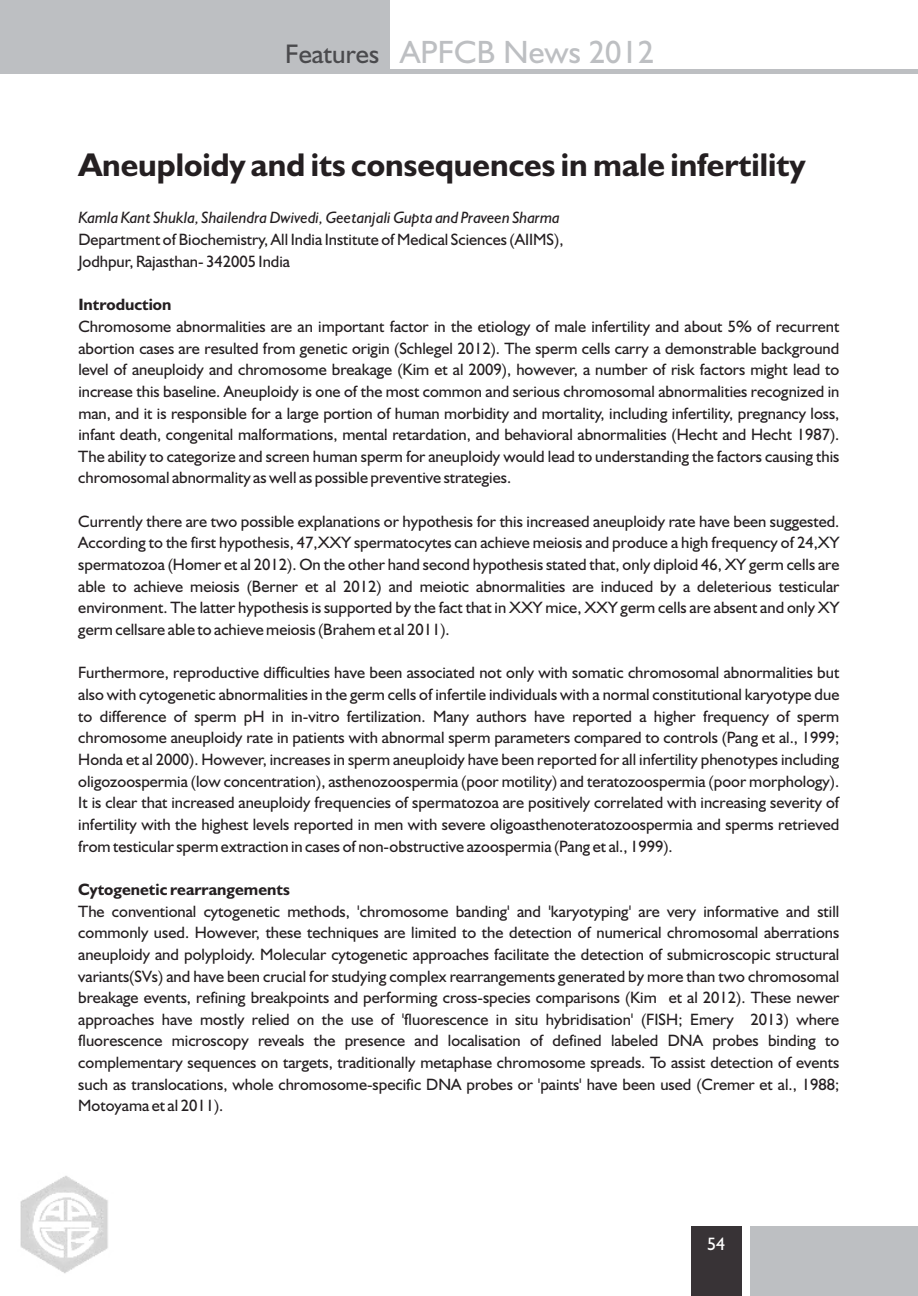
<style>
.page{position:relative;width:918px;height:1296px;background:#fff}
.page>*{position:absolute;margin:0;border:0;box-sizing:border-box;transform-origin:0 0}
.t1{font:700 33px "Humanist 521 BT";color:#241f21}
.t2{font:32.4px "Humanist 521 BT";color:#bdbfc2}
.t3{font:18px "Humanist 521 BT";color:#fff}
.t4{font:16.5px/21.6px "Humanist 521 BT";color:#241f21;text-align:justify}
.t5{font:italic 16.5px "Humanist 521 BT";color:#241f21}
.t6{font:700 16.5px "Humanist 521 BT";color:#241f21}
.s1{font-size:27px;color:#4a4a4d}
</style>
<div class="page">
<img style="left:20px;top:1176px;width:88px;height:98px">
<div style="left:750px;top:1227px;width:168px;height:69px;background:#bdbfc2"></div>
<div style="left:691px;top:1227px;width:51px;height:69px;background:#383336"></div>
<div style="left:0;top:0;width:390px;height:69px;background:#bdbfc2"></div>
<div style="left:0;top:69px;width:918px;height:5px;background:#bdbfc2"></div>
<h2 class="t2" style="left:285px;top:38px;width:371px"><span class="s1">Features</span> APFCB News 2012</h2>
<h1 class="t1" style="left:78px;top:151px;width:729px">Aneuploidy and its consequences in male infertility</h1>
<p class="t5" style="left:78px;top:211px;width:483px">Kamla Kant Shukla, Shailendra Dwivedi, Geetanjali Gupta and Praveen Sharma</p>
<p class="t4" style="left:78px;top:230px;width:487px">Department of Biochemistry, All India Institute of Medical Sciences (AIIMS),<br>Jodhpur, Rajasthan- 342005 India</p>
<p class="t6" style="left:78px;top:298px;width:95px">Introduction</p>
<p class="t4" style="left:78px;top:317px;width:763px">Chromosome abnormalities are an important factor in the etiology of male infertility and about 5% of recurrent abortion cases are resulted from genetic origin (Schlegel 2012). The sperm cells carry a demonstrable background level of aneuploidy and chromosome breakage (Kim et al 2009), however, a number of risk factors might lead to increase this baseline. Aneuploidy is one of the most common and serious chromosomal abnormalities recognized in man, and it is responsible for a large portion of human morbidity and mortality, including infertility, pregnancy loss, infant death, congenital malformations, mental retardation, and behavioral abnormalities (Hecht and Hecht 1987).<br>The ability to categorize and screen human sperm for aneuploidy would lead to understanding the factors causing this chromosomal abnormality as well as possible preventive strategies.</p>
<p class="t4" style="left:78px;top:512px;width:763px">Currently there are two possible explanations or hypothesis for this increased aneuploidy rate have been suggested.<br>According to the first hypothesis, 47,XXY spermatocytes can achieve meiosis and produce a high frequency of 24,XY spermatozoa (Homer et al 2012). On the other hand second hypothesis stated that, only diploid 46, XY germ cells are able to achieve meiosis (Berner et al 2012) and meiotic abnormalities are induced by a deleterious testicular environment. The latter hypothesis is supported by the fact that in XXY mice, XXY germ cells are absent and only XY germ cellsare able to achieve meiosis (Brahem et al 2011).</p>
<p class="t4" style="left:78px;top:663px;width:763px">Furthermore, reproductive difficulties have been associated not only with somatic chromosomal abnormalities but also with cytogenetic abnormalities in the germ cells of infertile individuals with a normal constitutional karyotype due to difference of sperm pH in in-vitro fertilization. Many authors have reported a higher frequency of sperm chromosome aneuploidy rate in patients with abnormal sperm parameters compared to controls (Pang et al., 1999; Honda et al 2000). However, increases in sperm aneuploidy have been reported for all infertility phenotypes including oligozoospermia (low concentration), asthenozoospermia (poor motility) and teratozoospermia (poor morphology).<br>It is clear that increased aneuploidy frequencies of spermatozoa are positively correlated with increasing severity of infertility with the highest levels reported in men with severe oligoasthenoteratozoospermia and sperms retrieved from testicular sperm extraction in cases of non-obstructive azoospermia (Pang et al., 1999).</p>
<p class="t6" style="left:78px;top:882px;width:213px">Cytogenetic rearrangements</p>
<p class="t4" style="left:78px;top:901px;width:763px">The conventional cytogenetic methods, 'chromosome banding' and 'karyotyping' are very informative and still commonly used. However, these techniques are limited to the detection of numerical chromosomal aberrations aneuploidy and polyploidy. Molecular cytogenetic approaches facilitate the detection of submicroscopic structural variants(SVs) and have been crucial for studying complex rearrangements generated by more than two chromosomal breakage events, refining breakpoints and performing cross-species comparisons (Kim et al 2012). These newer approaches have mostly relied on the use of 'fluorescence in situ hybridisation' (FISH; Emery 2013) where fluorescence microscopy reveals the presence and localisation of defined labeled DNA probes binding to complementary sequences on targets, traditionally metaphase chromosome spreads. To assist detection of events such as translocations, whole chromosome-specific DNA probes or 'paints' have been used (Cremer et al., 1988; Motoyama et al 2011).</p>
<p class="t3" style="left:707px;top:1236px;width:20px">54</p>
</div>
